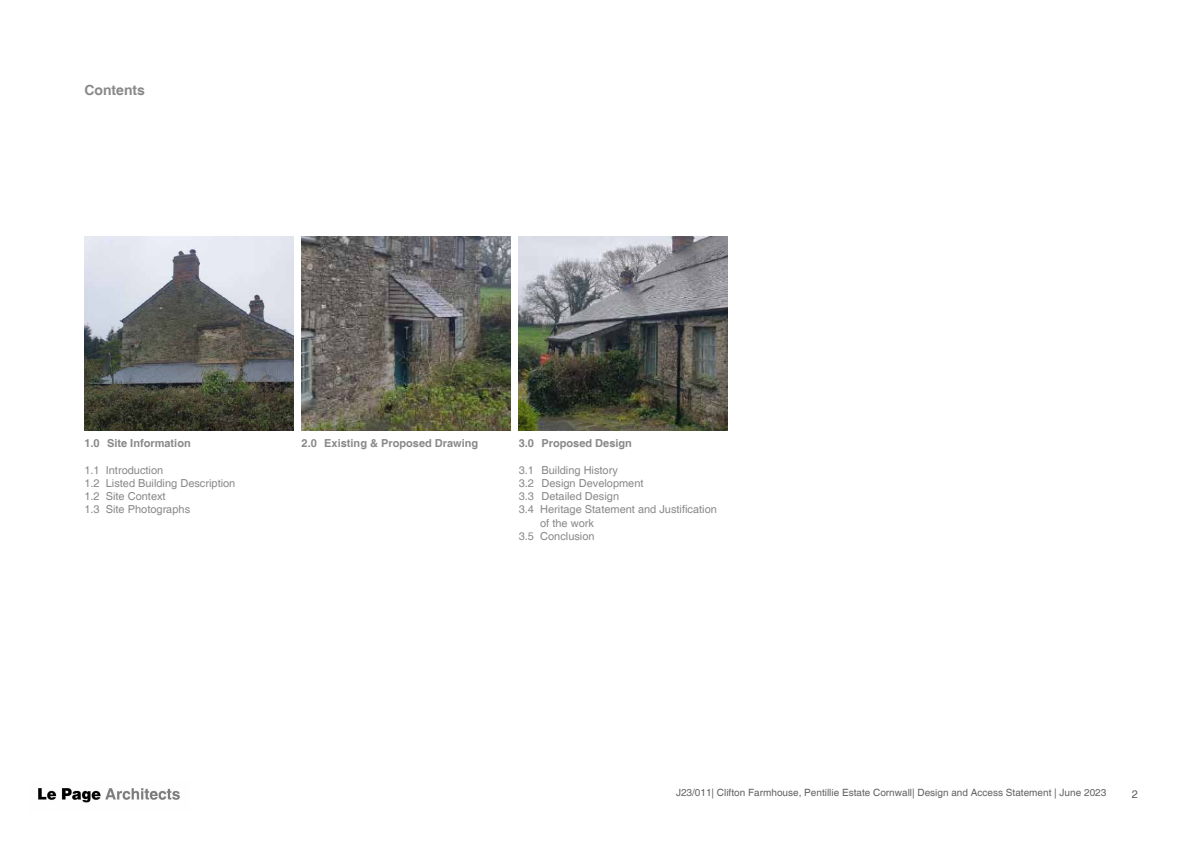
<style>
.page{position:relative;width:1191px;height:842px;background:#fff}
.page>*{position:absolute;margin:0;border:0;box-sizing:border-box;transform-origin:0 0}
.t1{font:700 14px "Helvetica";color:#898989}
.t2{font:11px/13.2px "Helvetica";color:#898989}
.t3{font:700 11px "Helvetica";color:#898989}
.t4{font:11px "Helvetica";color:#5a5f64}
.t5{font:10px "Helvetica";color:#626262}
</style>
<div class="page">
<img style="left:38px;top:788px;width:142px;height:15px">
<img style="left:301px;top:237px;width:209px;height:194px">
<img style="left:84px;top:237px;width:209px;height:194px">
<img style="left:519px;top:237px;width:208px;height:194px">
<p class="t1" style="left:84px;top:82px;width:62px">Contents</p>
<p class="t3" style="left:84px;top:437px;width:108px">1.0 Site Information</p>
<p class="t2" style="left:84px;top:464px;width:153px">1.1 Introduction<br>1.2 Listed Building Description<br>1.2 Site Context<br>1.3 Site Photographs</p>
<p class="t3" style="left:301px;top:437px;width:178px">2.0 Existing &amp; Proposed Drawing</p>
<p class="t3" style="left:519px;top:437px;width:115px">3.0 Proposed Design</p>
<p class="t2" style="left:519px;top:464px;width:101px">3.1 Building History</p>
<p class="t2" style="left:519px;top:477px;width:126px">3.2 Design Development</p>
<p class="t2" style="left:519px;top:490px;width:102px">3.3 Detailed Design</p>
<p class="t2" style="left:519px;top:503px;width:200px">3.4 Heritage Statement and Justification</p>
<p class="t2" style="left:540px;top:517px;width:55px">of the work</p>
<p class="t2" style="left:519px;top:530px;width:77px">3.5 Conclusion</p>
<p class="t5" style="left:676px;top:787px;width:432px">J23/011| Clifton Farmhouse, Pentillie Estate Cornwall| Design and Access Statement | June 2023</p>
<p class="t4" style="left:1131px;top:787px;width:8px">2</p>
</div>
